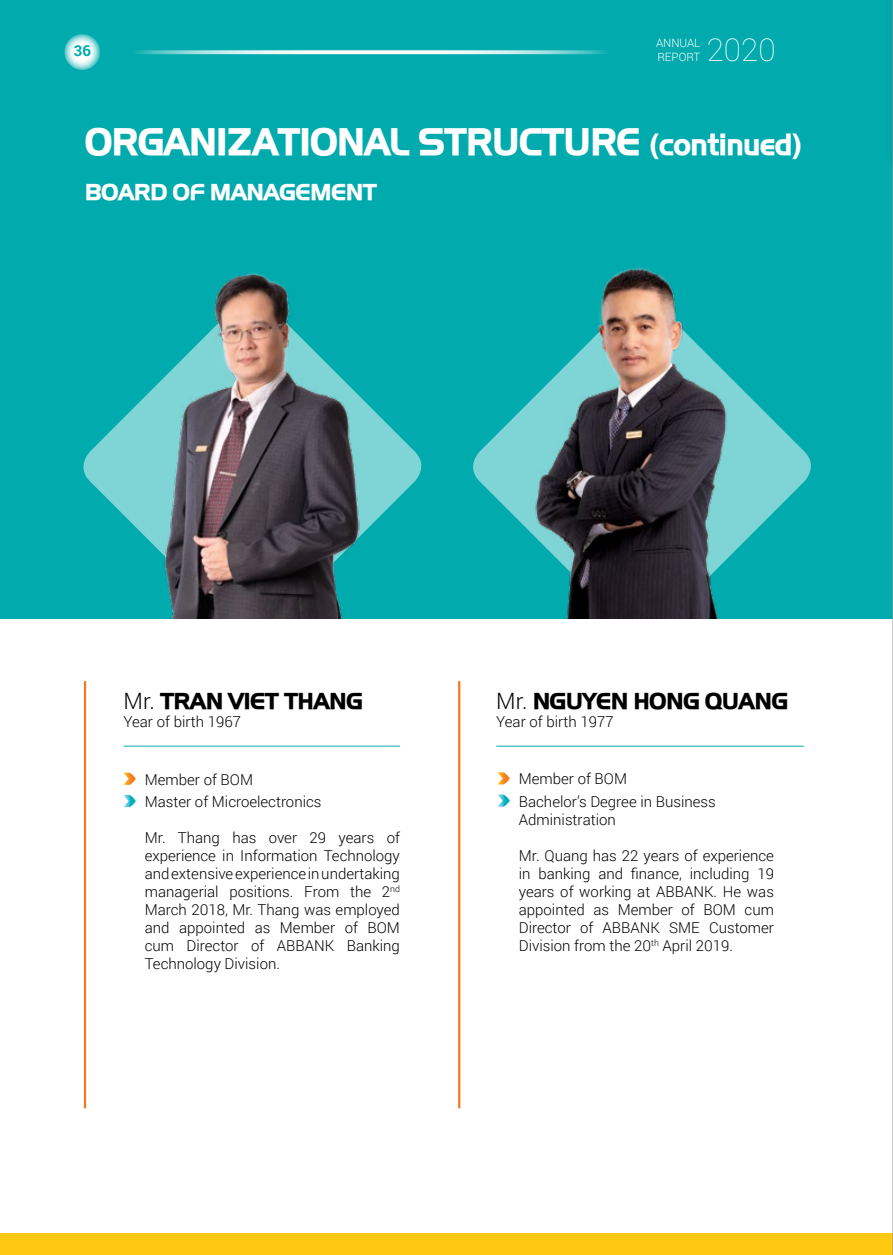
<style>
.page{position:relative;width:893px;height:1255px;background:#fff}
.page>*{position:absolute;margin:0;border:0;box-sizing:border-box;transform-origin:0 0}
.t1{font:37.5px "UTM Hanzel";color:#fff;scale:.96 1}
.t2{font:100 31.5px "Roboto";color:#fff}
.t3{font:22.5px "UTM Hanzel";color:#000}
.t4{font:22.5px "UTM Hanzel";color:#fff}
.t5{font:300 15px/18px "Roboto";color:#000}
.t6{font:700 15px "Roboto";color:#00aaad}
.t7{font:300 11.55px "Roboto";color:#fff}
.s1{font-size:30px}
.s2{font-family:"Roboto";font-weight:300}
</style>
<div class="page">
<div style="left:0;top:0;width:893px;height:619px;background:#00aaad"></div>
<svg style="left:124px;top:772px;width:13px;height:12px"></svg>
<svg style="left:124px;top:795px;width:13px;height:12px"></svg>
<hr style="left:84px;top:681px;width:2px;height:427px;background:#f47920">
<hr style="left:458px;top:681px;width:2px;height:427px;background:#f47920">
<hr style="left:124px;top:745px;width:276px;height:1px;background:#00aaad">
<hr style="left:496px;top:746px;width:308px;height:1px;background:#00aaad">
<img style="left:473px;top:267px;width:338px;height:352px">
<img style="left:83px;top:273px;width:339px;height:346px">
<svg style="left:498px;top:772px;width:13px;height:12px"></svg>
<svg style="left:498px;top:794px;width:13px;height:12px"></svg>
<div style="left:0;top:1233px;width:893px;height:21px;background:#ffc811"></div>
<hr style="left:892px;top:0;width:1px;height:1254px;background:#939598">
<svg style="left:64px;top:34px;width:36px;height:36px"></svg>
<svg style="left:133px;top:50px;width:474px;height:4px;background:#b4e5e6"></svg>
<p class="t6" style="left:74px;top:40px;width:19px">36</p>
<p class="t7" style="left:656px;top:35px;width:46px">ANNUAL</p>
<p class="t7" style="left:657px;top:48px;width:44px">REPORT</p>
<h2 class="t2" style="left:707px;top:28px;width:70px">2020</h2>
<h1 class="t1" style="left:85px;top:114px;width:748px">ORGANIZATIONAL STRUCTURE <span class="s1">(continued)</span></h1>
<h3 class="t4" style="left:85px;top:175px;width:293px">BOARD OF MANAGEMENT</h3>
<h3 class="t3" style="left:124px;top:684px;width:241px"><span class="s2">Mr.</span> TRAN VIET THANG</h3>
<p class="t5" style="left:124px;top:711px;width:119px">Year of birth 1967</p>
<p class="t5" style="left:145px;top:768px;width:178px;line-height:22.2px">Member of BOM<br>Master of Microelectronics</p>
<p class="t5" style="left:145px;top:828px;width:257px;text-align:justify">Mr. Thang has over 29 years of experience in Information Technology and extensive experience in undertaking managerial positions. From the 2<sup>nd </sup>March 2018, Mr. Thang was employed and appointed as Member of BOM cum Director of ABBANK Banking Technology Division.</p>
<h3 class="t3" style="left:496px;top:684px;width:293px"><span class="s2">Mr.</span> NGUYEN HONG QUANG</h3>
<p class="t5" style="left:496px;top:712px;width:119px">Year of birth 1977</p>
<p class="t5" style="left:519px;top:767px;width:198px;line-height:22.2px">Member of BOM<br>Bachelor’s Degree in Business</p>
<p class="t5" style="left:519px;top:809px;width:99px">Administration</p>
<p class="t5" style="left:519px;top:845px;width:257px;text-align:justify">Mr. Quang has 22 years of experience in banking and finance, including 19 years of working at ABBANK. He was appointed as Member of BOM cum Director of ABBANK SME Customer Division from the 20<sup>th</sup> April 2019.</p>
</div>
